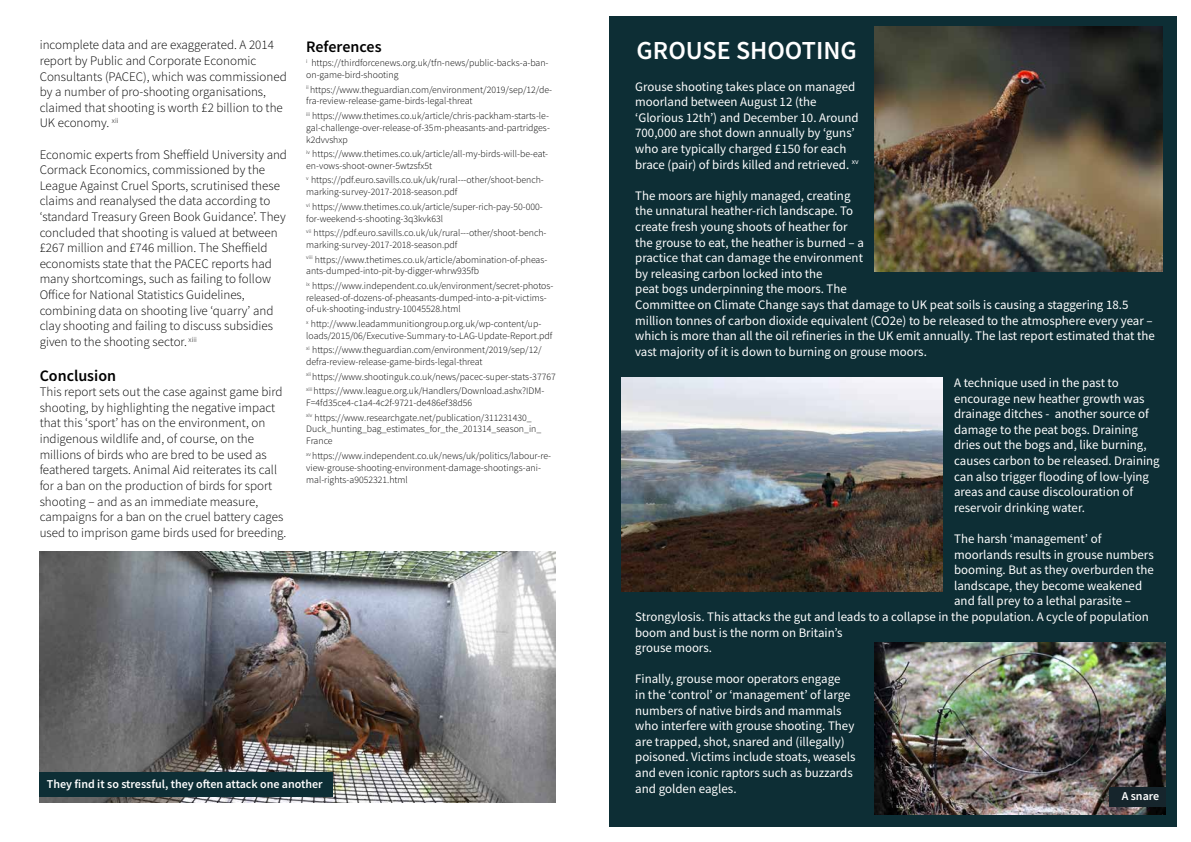
<style>
.page{position:relative;width:1191px;height:842px;background:#fff}
.page>*{position:absolute;margin:0;border:0;box-sizing:border-box;transform-origin:0 0}
.t1{font:600 26px "Source Sans Pro";color:#fff}
.t2{font:600 16px "Source Sans Pro";color:#000}
.t3{font:13px/15.6px "Source Sans Pro";color:#fff}
.t4{font:300 13px/15.6px "Source Sans Pro";color:#000}
.t5{font:600 12px "Source Sans Pro";color:#fff}
.t6{font:300 9.8px/11.8px "Source Sans Pro";color:#000}
</style>
<div class="page">
<div style="left:609px;top:16px;width:567px;height:810px;background:#0d2e35"></div>
<img style="left:621px;top:377px;width:321px;height:214px">
<img style="left:874px;top:642px;width:291px;height:172px">
<img style="left:874px;top:27px;width:288px;height:244px">
<img style="left:40px;top:551px;width:516px;height:251px">
<div style="left:40px;top:772px;width:293px;height:25px;background:#0d2e35"></div>
<div style="left:1109px;top:787px;width:57px;height:20px;background:#16252c"></div>
<p class="t4" style="left:40px;top:37px;width:248px">incomplete data and are exaggerated. A 2014 report by Public and Corporate Economic Consultants (PACEC), which was commissioned by a number of pro-shooting organisations, claimed that shooting is worth £2 billion to the UK economy. <sup>xii</sup></p>
<p class="t4" style="left:40px;top:147px;width:249px">Economic experts from Sheffield University and Cormack Economics, commissioned by the League Against Cruel Sports, scrutinised these claims and reanalysed the data according to ‘standard Treasury Green Book Guidance’. They concluded that shooting is valued at between £267 million and £746 million. The Sheffield economists state that the PACEC reports had many shortcomings, such as failing to follow Office for National Statistics Guidelines, combining data on shooting live ‘quarry’ and clay shooting and failing to discuss subsidies given to the shooting sector. <sup>xiii</sup></p>
<h2 class="t2" style="left:40px;top:365px;width:78px">Conclusion</h2>
<p class="t4" style="left:40px;top:384px;width:248px">This report sets out the case against game bird shooting, by highlighting the negative impact that this ‘sport’ has on the environment, on indigenous wildlife and, of course, on the millions of birds who are bred to be used as feathered targets. Animal Aid reiterates its call for a ban on the production of birds for sport shooting – and as an immediate measure, campaigns for a ban on the cruel battery cages used to imprison game birds used for breeding.</p>
<h2 class="t2" style="left:306px;top:36px;width:77px">References</h2>
<p class="t6" style="left:306px;top:57px;width:244px"><sup>i</sup> https://thirdforcenews.org.uk/tfn-news/public-backs-a-ban-</p>
<p class="t6" style="left:306px;top:68px;width:247px;line-height:14.6px">on-game-bird-shooting<br><sup>ii</sup> https://www.theguardian.com/environment/2019/sep/12/de-</p>
<p class="t6" style="left:306px;top:94px;width:244px;line-height:14.6px">fra-review-release-game-birds-legal-threat<br><sup>iii</sup> https://www.thetimes.co.uk/article/chris-packham-starts-le-</p>
<p class="t6" style="left:306px;top:122px;width:245px">gal-challenge-over-release-of-35m-pheasants-and-partridges&shy;k2dvvshxp</p>
<p class="t6" style="left:306px;top:148px;width:243px"><sup>iv</sup> https://www.thetimes.co.uk/article/all-my-birds-will-be-eat&shy;en-vows-shoot-owner-5wtzsfx5t</p>
<p class="t6" style="left:306px;top:174px;width:239px"><sup>v</sup> https://pdf.euro.savills.co.uk/uk/rural---other/shoot-bench&shy;marking-survey-2017-2018-season.pdf</p>
<p class="t6" style="left:306px;top:201px;width:238px"><sup>vi</sup> https://www.thetimes.co.uk/article/super-rich-pay-50-000- for-weekend-s-shooting-3q3kvk63l</p>
<p class="t6" style="left:306px;top:227px;width:242px"><sup>vii</sup> https://pdf.euro.savills.co.uk/uk/rural---other/shoot-bench&shy;marking-survey-2017-2018-season.pdf</p>
<p class="t6" style="left:306px;top:253px;width:243px"><sup>viii</sup> https://www.thetimes.co.uk/article/abomination-of-pheas&shy;ants-dumped-into-pit-by-digger-whrw935fb</p>
<p class="t6" style="left:306px;top:280px;width:249px"><sup>ix</sup> https://www.independent.co.uk/environment/secret-photos&shy;released-of-dozens-of-pheasants-dumped-into-a-pit-victims&shy;of-uk-shooting-industry-10045528.html</p>
<p class="t6" style="left:306px;top:318px;width:248px"><sup>x</sup> http://www.leadammunitiongroup.org.uk/wp-content/up&shy;loads/2015/06/Executive-Summary-to-LAG-Update-Report.pdf</p>
<p class="t6" style="left:306px;top:344px;width:237px"><sup>xi</sup> https://www.theguardian.com/environment/2019/sep/12/ defra-review-release-game-birds-legal-threat</p>
<p class="t6" style="left:306px;top:369px;width:251px;line-height:14.6px"><sup>xii</sup> https://www.shootinguk.co.uk/news/pacec-super-stats-37767 <sup>xiii</sup> https://www.league.org.uk/Handlers/Download.ashx?IDM-</p>
<p class="t6" style="left:306px;top:396px;width:227px;line-height:14.6px">F=4fd35ce4-c1a4-4c2f-9721-de486ef38d56<br><sup>xiv</sup> https://www.researchgate.net/publication/311231430_</p>
<p class="t6" style="left:306px;top:423px;width:237px">Duck_hunting_bag_estimates_for_the_201314_season_in_<br>France</p>
<p class="t6" style="left:306px;top:450px;width:246px"><sup>xv</sup> https://www.independent.co.uk/news/uk/politics/labour-re&shy;view-grouse-shooting-environment-damage-shootings-ani&shy;mal-rights-a9052321.html</p>
<p class="t5" style="left:47px;top:776px;width:277px">They find it so stressful, they often attack one another</p>
<h1 class="t1" style="left:636px;top:33px;width:222px">GROUSE SHOOTING</h1>
<p class="t3" style="left:635px;top:78px;width:225px">Grouse shooting takes place on managed moorland between August 12 (the ‘Glorious 12th’) and December 10. Around 700,000 are shot down annually by ‘guns’ who are typically charged £150 for each brace (pair) of birds killed and retrieved. <sup>xv</sup></p>
<p class="t3" style="left:635px;top:188px;width:521px">The moors are highly managed, creating<br>the unnatural heather-rich landscape. To<br>create fresh young shoots of heather for<br>the grouse to eat, the heather is burned – a<br>practice that can damage the environment<br>by releasing carbon locked into the<br>peat bogs underpinning the moors. The<br>Committee on Climate Change says that damage to UK peat soils is causing a staggering 18.5 million tonnes of carbon dioxide equivalent (CO2e) to be released to the atmosphere every year – which is more than all the oil refineries in the UK emit annually. The last report estimated that the vast majority of it is down to burning on grouse moors.</p>
<p class="t3" style="left:954px;top:375px;width:207px">A technique used in the past to encourage new heather growth was drainage ditches - another source of damage to the peat bogs. Draining dries out the bogs and, like burning, causes carbon to be released. Draining can also trigger flooding of low-lying areas and cause discolouration of reservoir drinking water.</p>
<h3 class="t3" style="left:954px;top:531px;width:149px">The harsh ‘management’ of</h3>
<h3 class="t3" style="left:954px;top:546px;width:201px">moorlands results in grouse numbers</h3>
<h3 class="t3" style="left:954px;top:562px;width:201px">booming. But as they overburden the</h3>
<h3 class="t3" style="left:954px;top:578px;width:189px">landscape, they become weakened</h3>
<h3 class="t3" style="left:954px;top:593px;width:178px">and fall prey to a lethal parasite –</h3>
<h3 class="t3" style="left:635px;top:609px;width:515px">Strongylosis. This attacks the gut and leads to a collapse in the population. A cycle of population</h3>
<h3 class="t3" style="left:635px;top:624px;width:209px">boom and bust is the norm on Britain’s</h3>
<h3 class="t3" style="left:635px;top:640px;width:78px">grouse moors.</h3>
<p class="t3" style="left:635px;top:671px;width:222px">Finally, grouse moor operators engage<br>in the ‘control’ or ‘management’ of large numbers of native birds and mammals who interfere with grouse shooting. They are trapped, shot, snared and (illegally) poisoned. Victims include stoats, weasels and even iconic raptors such as buzzards and golden eagles.</p>
<p class="t5" style="left:1121px;top:788px;width:39px">A snare</p>
</div>
